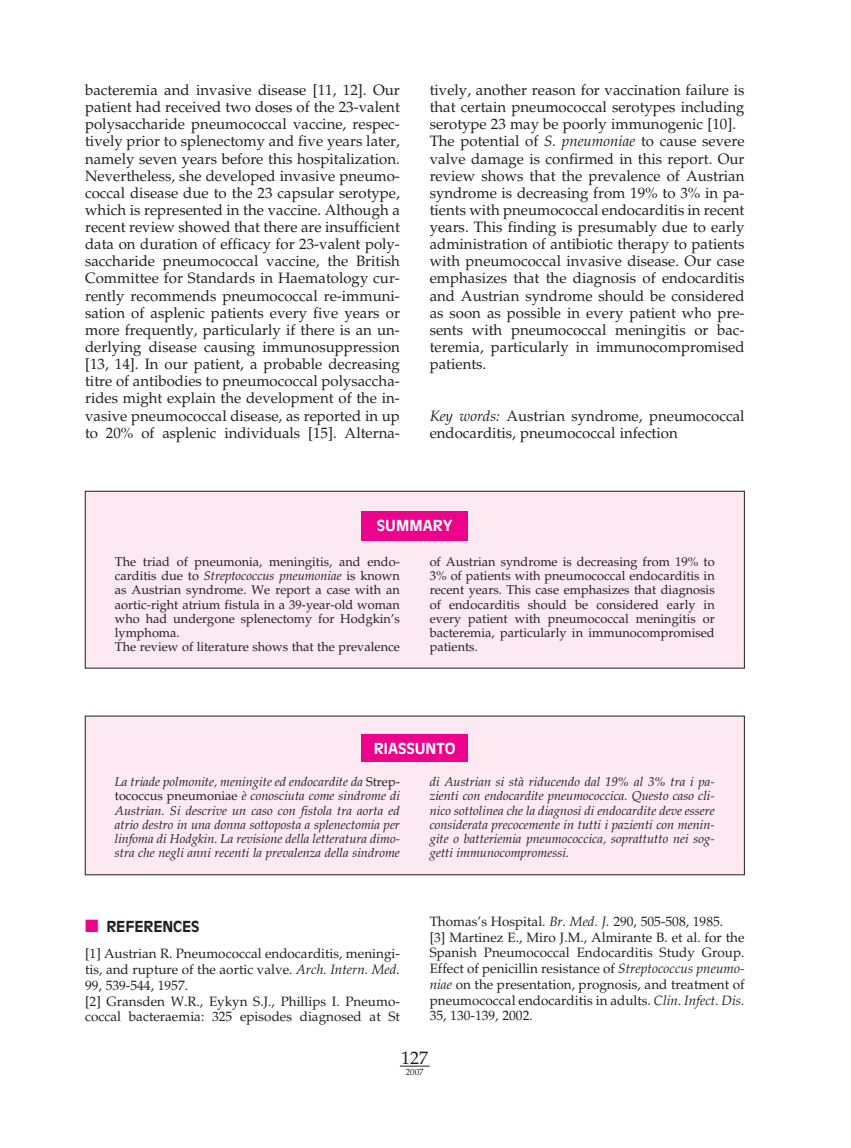
<style>
.page{position:relative;width:851px;height:1148px;background:#fff}
.page>*{position:absolute;margin:0;border:0;box-sizing:border-box;transform-origin:0 0}
.t1{font:18px "Palatino LT Std";color:#231f20}
.t2{font:15px/17.1px "Palatino LT Std";color:#231f20}
.t3{font:700 15px "Antique Olive";color:#fff}
.t4{font:700 15px "Antique Olive";letter-spacing:-.005em;color:#231f20}
.t5{font:13.5px/15.8px "Palatino LT Std";color:#231f20}
.t6{font:italic 12.75px/14.2px "Palatino LT Std";color:#231f20;text-align:justify}
.t7{font:12.75px/14.2px "Palatino LT Std";color:#231f20}
.t8{font:9px "Palatino LT Std";color:#231f20}
.s1{font-style:italic}
.s2{font-style:normal}
.s3{color:#ed028c}
</style>
<div class="page">
<svg style="left:400px;top:1065px;width:29px;height:1px"></svg>
<div style="left:85px;top:491px;width:659px;height:177px;background:#fce9f1"></div>
<div style="left:85px;top:491px;width:659px;height:177px;border:1px solid #231f20"></div>
<div style="left:362px;top:511px;width:106px;height:29px;background:#ed028c"></div>
<div style="left:85px;top:716px;width:659px;height:158px;background:#fce9f1"></div>
<div style="left:362px;top:734px;width:106px;height:27px;background:#ed028c"></div>
<p class="t2" style="left:85px;top:83px;width:316px;text-align:justify">bacteremia and invasive disease [11, 12]. Our patient had received two doses of the 23-valent polysaccharide pneumococcal vaccine, respec&shy;tively prior to splenectomy and five years later, namely seven years before this hospitalization.<br>Nevertheless, she developed invasive pneumo&shy;coccal disease due to the 23 capsular serotype, which is represented in the vaccine. Although a recent review showed that there are insufficient data on duration of efficacy for 23-valent poly&shy;saccharide pneumococcal vaccine, the British Committee for Standards in Haematology cur&shy;rently recommends pneumococcal re-immuni&shy;sation of asplenic patients every five years or more frequently, particularly if there is an un&shy;derlying disease causing immunosuppression [13, 14]. In our patient, a probable decreasing titre of antibodies to pneumococcal polysaccha&shy;rides might explain the development of the in&shy;vasive pneumococcal disease, as reported in up to 20% of asplenic individuals [15]. Alterna-</p>
<p class="t2" style="left:429px;top:83px;width:316px">tively, another reason for vaccination failure is that certain pneumococcal serotypes including serotype 23 may be poorly immunogenic [10].<br>The potential of <span class="s1">S. pneumoniae</span> to cause severe valve damage is confirmed in this report. Our review shows that the prevalence of Austrian syndrome is decreasing from 19% to 3% in pa&shy;tients with pneumococcal endocarditis in recent years. This finding is presumably due to early administration of antibiotic therapy to patients with pneumococcal invasive disease. Our case emphasizes that the diagnosis of endocarditis and Austrian syndrome should be considered as soon as possible in every patient who pre&shy;sents with pneumococcal meningitis or bac&shy;teremia, particularly in immunocompromised patients.</p>
<p class="t2" style="left:429px;top:409px;width:316px"><span class="s1">Key words:</span> Austrian syndrome, pneumococcal endocarditis, pneumococcal infection</p>
<p class="t3" style="left:377px;top:519px;width:77px">SUMMARY</p>
<p class="t7" style="left:115px;top:556px;width:286px">The triad of pneumonia, meningitis, and endo&shy;carditis due to <span class="s1">Streptococcus pneumoniae</span> is known as Austrian syndrome. We report a case with an aortic-right atrium fistula in a 39-year-old woman who had undergone splenectomy for Hodgkin’s lymphoma.<br>The review of literature shows that the prevalence</p>
<p class="t7" style="left:429px;top:556px;width:286px;text-align:justify">of Austrian syndrome is decreasing from 19% to 3% of patients with pneumococcal endocarditis in recent years. This case emphasizes that diagnosis of endocarditis should be considered early in every patient with pneumococcal meningitis or bacteremia, particularly in immunocompromised patients.</p>
<p class="t3" style="left:374px;top:742px;width:83px">RIASSUNTO</p>
<p class="t6" style="left:115px;top:776px;width:286px">La triade polmonite, meningite ed endocardite da <span class="s2">Strep&shy;tococcus pneumoniae</span> è conosciuta come sindrome di Austrian. Si descrive un caso con fistola tra aorta ed atrio destro in una donna sottoposta a splenectomia per linfoma di Hodgkin. La revisione della letteratura dimo&shy;stra che negli anni recenti la prevalenza della sindrome</p>
<p class="t6" style="left:429px;top:776px;width:286px">di Austrian si stà riducendo dal 19% al 3% tra i pa&shy;zienti con endocardite pneumococcica. Questo caso cli&shy;nico sottolinea che la diagnosi di endocardite deve essere considerata precocemente in tutti i pazienti con menin&shy;gite o batteriemia pneumococcica, soprattutto nei sog&shy;getti immunocompromessi.</p>
<p class="t4" style="left:85px;top:920px;width:116px"><span class="s3">■</span> REFERENCES</p>
<p class="t5" style="left:85px;top:947px;width:316px">[1] Austrian R. Pneumococcal endocarditis, meningi&shy;tis, and rupture of the aortic valve. <span class="s1">Arch. Intern. Med.<br></span>99, 539-544, 1957.<br>[2] Gransden W.R., Eykyn S.J., Phillips I. Pneumo&shy;coccal bacteraemia: 325 episodes diagnosed at St</p>
<p class="t5" style="left:429px;top:915px;width:316px">Thomas’s Hospital. <span class="s1">Br. Med. J.</span> 290, 505-508, 1985.<br>[3] Martinez E., Miro J.M., Almirante B. et al. for the Spanish Pneumococcal Endocarditis Study Group.<br>Effect of penicillin resistance of <span class="s1">Streptococcus pneumo&shy;niae</span> on the presentation, prognosis, and treatment of pneumococcal endocarditis in adults. <span class="s1">Clin. Infect. Dis.<br></span>35, 130-139, 2002.</p>
<p class="t1" style="left:401px;top:1050px;width:28px">127</p>
<p class="t8" style="left:406px;top:1068px;width:19px">2007</p>
</div>
